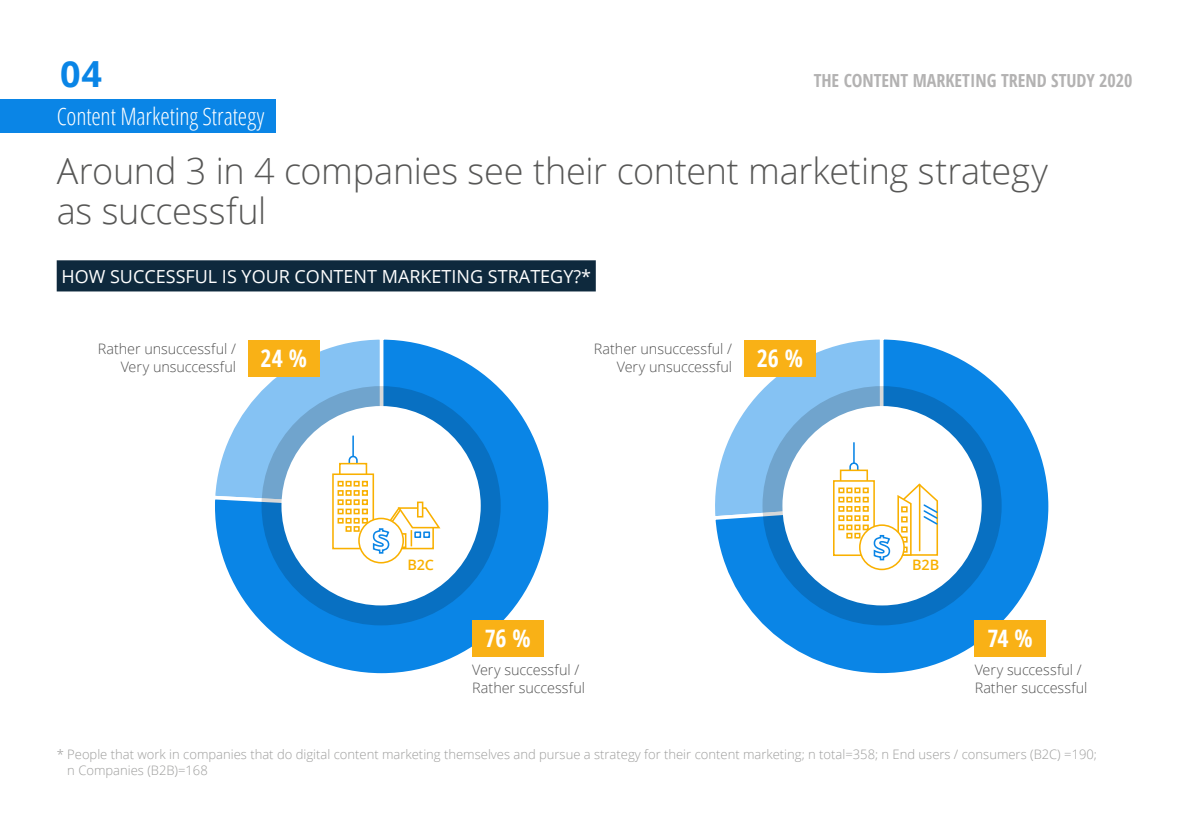
<style>
.page{position:relative;width:1191px;height:840px;background:#fff}
.page>*{position:absolute;margin:0;border:0;box-sizing:border-box;transform-origin:0 0}
.t1{font:300 36px/40px "Open Sans";letter-spacing:-.005em;color:#575756}
.t2{font:700 36px "Open Sans";color:#0a85e6}
.t3{font:300 condensed 24px "Open Sans";letter-spacing:-.005em;color:#fff}
.t4{font:700 condensed 24px "Open Sans";color:#fff}
.t5{font:18px "Open Sans";color:#fff}
.t6{font:700 condensed 18px "Open Sans";color:#b3b2b2}
.t7{font:300 14.4px/18px "Open Sans";letter-spacing:-.005em;color:#515151}
.t8{font:600 14.4px "Open Sans";letter-spacing:-.005em;color:#f9b000}
.t9{font:300 13px/15.6px "Open Sans";color:#9d9d9c}
</style>
<div class="page">
<svg style="left:724px;top:349px;width:325px;height:325px"></svg>
<div style="left:762px;top:386px;width:239px;height:239px;background:#0870c2;border-radius:50%"></div>
<div style="left:782px;top:406px;width:199px;height:199px;background:#fff;border-radius:50%"></div>
<div style="left:859px;top:524px;width:45px;height:46px;border:2px solid #f9b000;border-radius:50%"></div>
<svg style="left:715px;top:339px;width:224px;height:222px"></svg>
<div style="left:213px;top:337px;width:337px;height:337px;background:#0a85e6;border-radius:167px"></div>
<div style="left:261px;top:386px;width:239px;height:239px;background:#0870c2;border-radius:50%"></div>
<div style="left:281px;top:406px;width:200px;height:199px;background:#fff;border-radius:50%"></div>
<div style="left:358px;top:517px;width:46px;height:46px;border:2px solid #f9b000;border-radius:50%"></div>
<svg style="left:213px;top:337px;width:229px;height:217px"></svg>
<div style="left:248px;top:340px;width:71px;height:36px;background:#f9b116"></div>
<div style="left:472px;top:620px;width:71px;height:36px;background:#f9b116"></div>
<div style="left:744px;top:340px;width:71px;height:36px;background:#f9b116"></div>
<div style="left:974px;top:620px;width:72px;height:36px;background:#f9b116"></div>
<div style="left:0;top:99px;width:276px;height:34px;background:#0a85e6"></div>
<div style="left:57px;top:260px;width:539px;height:31px;background:#0e293d"></div>
<h1 class="t2" style="left:60px;top:48px;width:44px">04</h1>
<h2 class="t3" style="left:57px;top:99px;width:209px">Content Marketing Strategy</h2>
<h3 class="t6" style="left:813px;top:68px;width:320px">THE CONTENT MARKETING TREND STUDY 2020</h3>
<h1 class="t1" style="left:57px;top:149px;width:993px">Around 3 in 4 companies see their content marketing strategy as successful</h1>
<h3 class="t5" style="left:61px;top:264px;width:531px">HOW SUCCESSFUL IS YOUR CONTENT MARKETING STRATEGY?*</h3>
<p class="t7" style="left:121px;top:339px;width:188px;text-indent:-23px">Rather unsuccessful /<br>Very unsuccessful <sup>24</sup> <sup>%</sup></p>
<p class="t7" style="left:594px;top:339px;width:140px;text-align:right">Rather unsuccessful /<br>Very unsuccessful</p>
<h2 class="t4" style="left:756px;top:341px;width:48px">26 %</h2>
<p class="t8" style="left:407px;top:554px;width:28px">B2C</p>
<p class="t8" style="left:912px;top:554px;width:29px">B2B</p>
<h2 class="t4" style="left:485px;top:621px;width:47px">76 %</h2>
<h2 class="t4" style="left:987px;top:621px;width:47px">74 %</h2>
<p class="t7" style="left:472px;top:659px;width:114px">Very successful /<br>Rather successful</p>
<p class="t7" style="left:974px;top:659px;width:114px">Very successful /<br>Rather successful</p>
<p class="t9" style="left:67px;top:745px;width:1031px;text-indent:-11px">* People that work in companies that do digital content marketing themselves and pursue a strategy for their content marketing; n total=358; n End users / consumers (B2C) =190; n Companies (B2B)=168</p>
</div>
